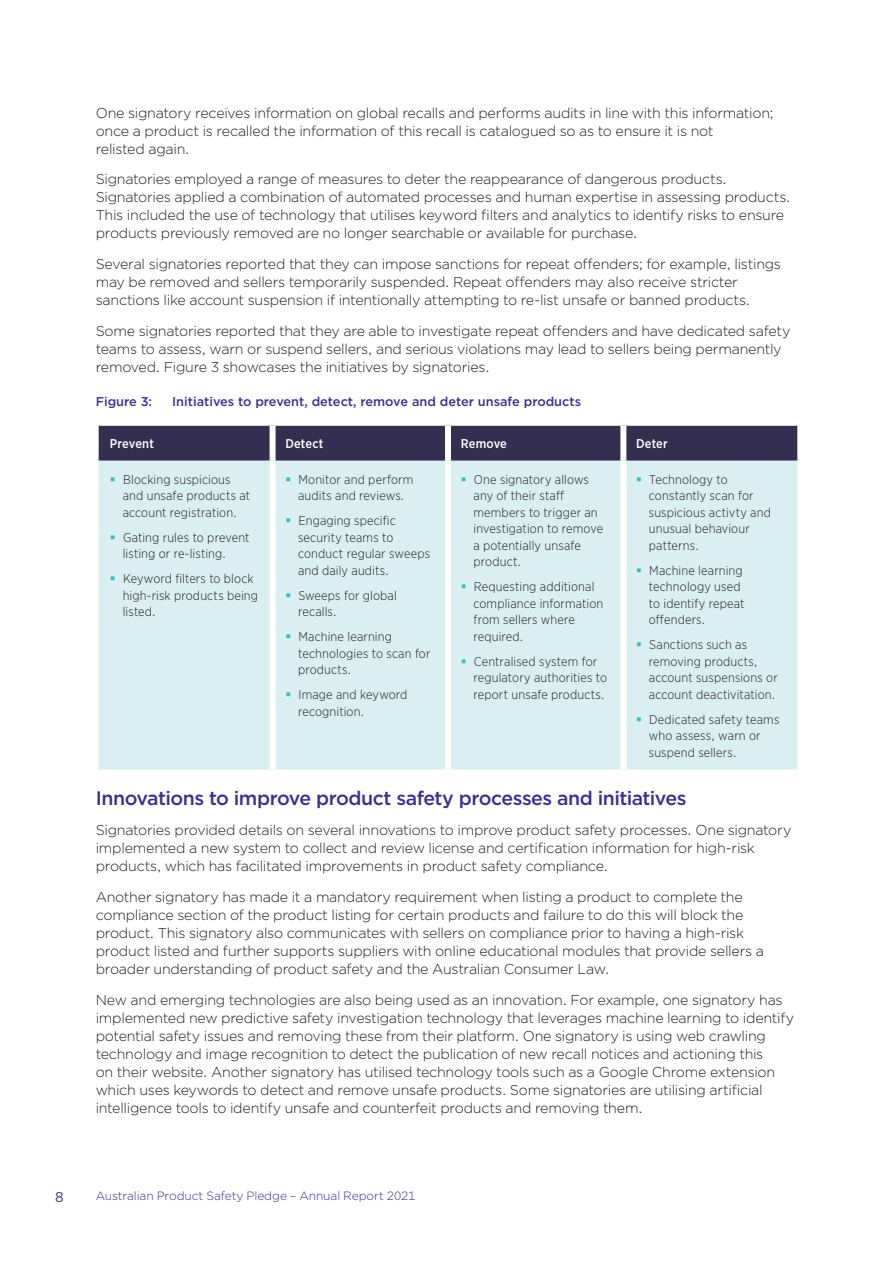
<style>
.page{position:relative;width:893px;height:1263px;background:#fff}
.page>*{position:absolute;margin:0;border:0;box-sizing:border-box;transform-origin:0 0}
._02_Heading_3{font:500 19.5px "Gotham";letter-spacing:-.025em;color:#3a2f92}
._01_Body_text{font:300 14.25px/18px "Gotham";letter-spacing:-.02em;color:#231f20}
.t1{font:14.25px "Gotham";color:#3a2f92}
.t2{font:300 12.75px/16.5px "Gotham Narrow";letter-spacing:.01em;color:#231f20}
._02_Figure_Heading{font:500 12.75px "Gotham";color:#3a2f92}
._04_Table_header{font:500 12.75px "Gotham Narrow";letter-spacing:.01em;color:#fff}
.t3{font:300 12px "Gotham";letter-spacing:-.01em;color:#3a2f92}
</style>
<div class="page">
<div style="left:99px;top:426px;width:698px;height:35px;background:#342e51"></div>
<div style="left:99px;top:461px;width:698px;height:308px;background:#d9eff1"></div>
<div style="left:270px;top:426px;width:6px;height:35px;background:#fff"></div>
<div style="left:445px;top:426px;width:6px;height:35px;background:#fff"></div>
<div style="left:620px;top:426px;width:6px;height:35px;background:#fff"></div>
<div style="left:270px;top:461px;width:6px;height:308px;background:#fff"></div>
<div style="left:445px;top:461px;width:6px;height:308px;background:#fff"></div>
<div style="left:620px;top:461px;width:6px;height:308px;background:#fff"></div>
<svg style="left:111px;top:477px;width:4px;height:4px"></svg>
<svg style="left:111px;top:535px;width:4px;height:4px"></svg>
<svg style="left:111px;top:577px;width:4px;height:3px"></svg>
<svg style="left:286px;top:477px;width:4px;height:4px"></svg>
<svg style="left:286px;top:519px;width:4px;height:3px"></svg>
<svg style="left:286px;top:593px;width:4px;height:4px"></svg>
<svg style="left:286px;top:635px;width:4px;height:3px"></svg>
<svg style="left:286px;top:693px;width:4px;height:3px"></svg>
<svg style="left:462px;top:477px;width:3px;height:4px"></svg>
<svg style="left:462px;top:659px;width:3px;height:4px"></svg>
<svg style="left:637px;top:477px;width:4px;height:4px"></svg>
<svg style="left:637px;top:568px;width:4px;height:4px"></svg>
<svg style="left:637px;top:643px;width:4px;height:3px"></svg>
<svg style="left:637px;top:717px;width:4px;height:4px"></svg>
<p class="_01_Body_text" style="left:96px;top:103px;width:680px">One signatory receives information on global recalls and performs audits in line with this information; once a product is recalled the information of this recall is catalogued so as to ensure it is not<br>relisted again.</p>
<p class="_01_Body_text" style="left:96px;top:170px;width:696px">Signatories employed a range of measures to deter the reappearance of dangerous products.<br>Signatories applied a combination of automated processes and human expertise in assessing products.<br>This included the use of technology that utilises keyword filters and analytics to identify risks to ensure products previously removed are no longer searchable or available for purchase.</p>
<p class="_01_Body_text" style="left:96px;top:255px;width:687px">Several signatories reported that they can impose sanctions for repeat offenders; for example, listings may be removed and sellers temporarily suspended. Repeat offenders may also receive stricter sanctions like account suspension if intentionally attempting to re-list unsafe or banned products.</p>
<p class="_01_Body_text" style="left:96px;top:322px;width:696px">Some signatories reported that they are able to investigate repeat offenders and have dedicated safety teams to assess, warn or suspend sellers, and serious violations may lead to sellers being permanently removed. Figure 3 showcases the initiatives by signatories.</p>
<p class="_02_Figure_Heading" style="left:96px;top:393px;width:58px">Figure 3:</p>
<p class="_02_Figure_Heading" style="left:172px;top:393px;width:410px">Initiatives to prevent, detect, remove and deter unsafe products</p>
<p class="_04_Table_header" style="left:110px;top:435px;width:45px">Prevent</p>
<p class="_04_Table_header" style="left:285px;top:435px;width:39px">Detect</p>
<p class="_04_Table_header" style="left:461px;top:435px;width:48px">Remove</p>
<p class="_04_Table_header" style="left:636px;top:435px;width:33px">Deter</p>
<p class="t2" style="left:123px;top:471px;width:129px">Blocking suspicious and unsafe products at account registration.</p>
<p class="t2" style="left:123px;top:529px;width:128px">Gating rules to prevent listing or re-listing.</p>
<p class="t2" style="left:123px;top:570px;width:137px">Keyword filters to block high-risk products being listed.</p>
<p class="t2" style="left:298px;top:471px;width:117px">Monitor and perform audits and reviews.</p>
<p class="t2" style="left:298px;top:512px;width:133px">Engaging specific security teams to conduct regular sweeps and daily audits.</p>
<p class="t2" style="left:298px;top:587px;width:100px">Sweeps for global recalls.</p>
<p class="t2" style="left:298px;top:628px;width:134px">Machine learning technologies to scan for products.</p>
<p class="t2" style="left:298px;top:686px;width:111px">Image and keyword recognition.</p>
<p class="t2" style="left:649px;top:471px;width:124px">Technology to constantly scan for suspicious activty and unusual behaviour patterns.</p>
<p class="t2" style="left:649px;top:562px;width:97px">Machine learning technology used to identify repeat offenders.</p>
<p class="t2" style="left:649px;top:636px;width:130px">Sanctions such as removing products, account suspensions or account deactivitation.</p>
<p class="t2" style="left:649px;top:711px;width:132px">Dedicated safety teams who assess, warn or suspend sellers.</p>
<h2 class="_02_Heading_3" style="left:96px;top:785px;width:592px">Innovations to improve product safety processes and initiatives</h2>
<p class="_01_Body_text" style="left:96px;top:821px;width:697px">Signatories provided details on several innovations to improve product safety processes. One signatory implemented a new system to collect and review license and certification information for high-risk products, which has facilitated improvements in product safety compliance.</p>
<p class="_01_Body_text" style="left:96px;top:888px;width:670px">Another signatory has made it a mandatory requirement when listing a product to complete the compliance section of the product listing for certain products and failure to do this will block the product. This signatory also communicates with sellers on compliance prior to having a high-risk product listed and further supports suppliers with online educational modules that provide sellers a broader understanding of product safety and the Australian Consumer Law.</p>
<p class="_01_Body_text" style="left:96px;top:990px;width:700px">New and emerging technologies are also being used as an innovation. For example, one signatory has implemented new predictive safety investigation technology that leverages machine learning to identify potential safety issues and removing these from their platform. One signatory is using web crawling technology and image recognition to detect the publication of new recall notices and actioning this<br>on their website. Another signatory has utilised technology tools such as a Google Chrome extension which uses keywords to detect and remove unsafe products. Some signatories are utilising artificial intelligence tools to identify unsafe and counterfeit products and removing them.</p>
<p class="t2" style="left:473px;top:471px;width:131px">One signatory allows any of their staff members to trigger an investigation to remove a potentially unsafe product.</p>
<p class="t2" style="left:473px;top:578px;width:131px">Requesting additional compliance information from sellers where required.</p>
<p class="t2" style="left:473px;top:653px;width:135px">Centralised system for regulatory authorities to report unsafe products.</p>
<p class="t1" style="left:55px;top:1188px;width:10px">8</p>
<p class="t3" style="left:96px;top:1188px;width:321px">Australian Product Safety Pledge – Annual Report 2021</p>
</div>
